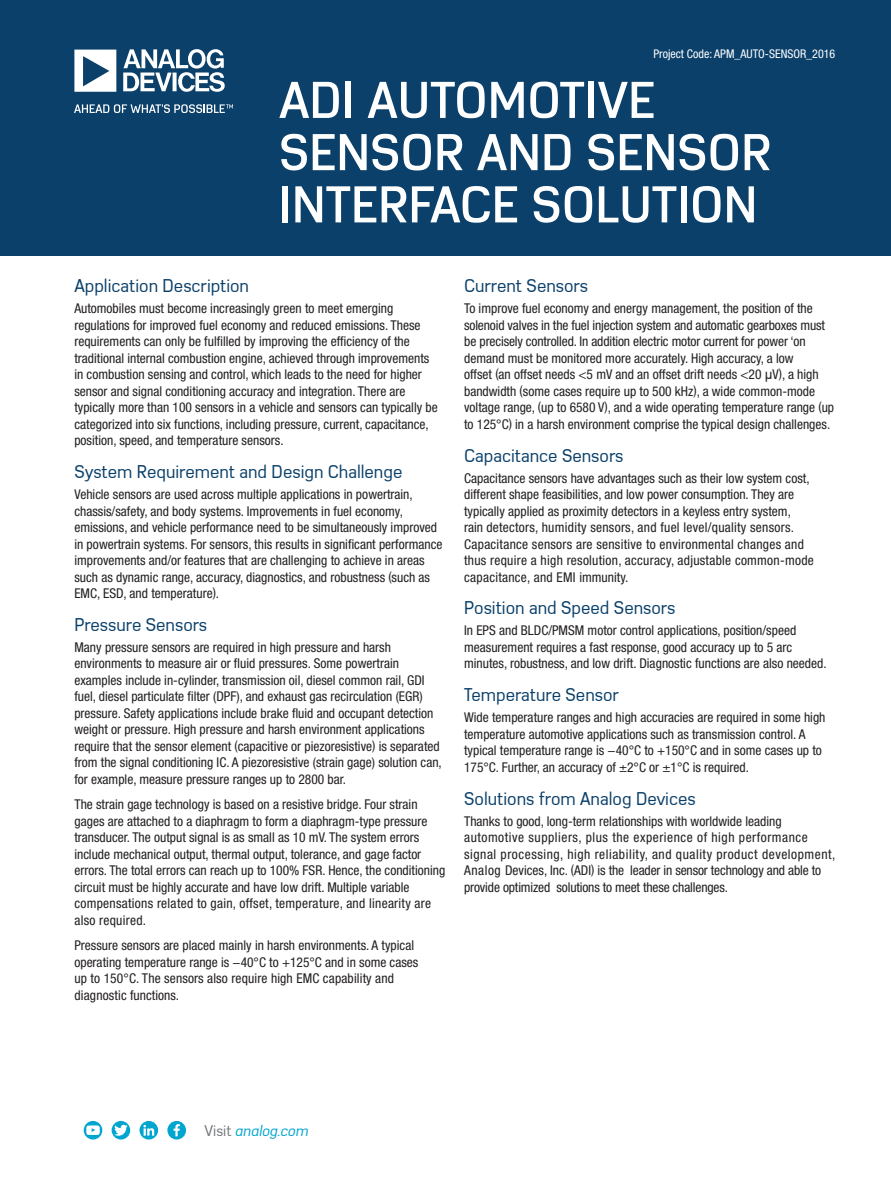
<style>
.page{position:relative;width:891px;height:1188px;background:#fff}
.page>*{position:absolute;margin:0;border:0;box-sizing:border-box;transform-origin:0 0}
.t1{font:500 50.7px/52.2px "Azbuka Std";letter-spacing:.005em;color:#fff}
.t2{font:18px "Azbuka Std";color:#0b406a}
.t3{font:italic 15px "Azbuka Std";color:#00a6cf}
.t4{font:condensed 13.5px/16.5px "Helvetica Neue LT Std";color:#231f20}
.t5{font:condensed 12px "Helvetica Neue LT Std";color:#fff}
.s1{font-family:"Arial";font-stretch:normal}
.s2{font-style:normal;color:#76787b}
</style>
<div class="page">
<svg style="left:167px;top:1121px;width:19px;height:19px"></svg>
<svg style="left:112px;top:1121px;width:18px;height:19px"></svg>
<svg style="left:84px;top:1121px;width:18px;height:19px"></svg>
<svg style="left:140px;top:1121px;width:18px;height:19px"></svg>
<div style="left:0;top:0;width:891px;height:255px;background:#0b406a"></div>
<svg style="left:74px;top:104px;width:159px;height:9px"></svg>
<svg style="left:74px;top:49px;width:151px;height:43px"></svg>
<p class="t5" style="left:653px;top:47px;width:183px">Project Code: APM_AUTO-SENSOR_2016</p>
<h1 class="t1" style="left:279px;top:74px;width:494px">ADI AUTOMOTIVE<br>SENSOR AND SENSOR<br>INTERFACE SOLUTION</h1>
<h2 class="t2" style="left:74px;top:275px;width:176px">Application Description</h2>
<p class="t4" style="left:74px;top:300px;width:365px">Automobiles must become increasingly green to meet emerging regulations for improved fuel economy and reduced emissions. These requirements can only be fulfilled by improving the efficiency of the traditional internal combustion engine, achieved through improvements in combustion sensing and control, which leads to the need for higher sensor and signal conditioning accuracy and integration. There are typically more than 100 sensors in a vehicle and sensors can typically be categorized into six functions, including pressure, current, capacitance, position, speed, and temperature sensors.</p>
<h2 class="t2" style="left:74px;top:461px;width:330px">System Requirement and Design Challenge</h2>
<p class="t4" style="left:74px;top:486px;width:370px">Vehicle sensors are used across multiple applications in powertrain, chassis/safety, and body systems. Improvements in fuel economy, emissions, and vehicle performance need to be simultaneously improved in powertrain systems. For sensors, this results in significant performance improvements and/or features that are challenging to achieve in areas such as dynamic range, accuracy, diagnostics, and robustness (such as EMC, ESD, and temperature).</p>
<h2 class="t2" style="left:74px;top:614px;width:134px">Pressure Sensors</h2>
<p class="t4" style="left:74px;top:639px;width:369px">Many pressure sensors are required in high pressure and harsh environments to measure air or fluid pressures. Some powertrain examples include in-cylinder, transmission oil, diesel common rail, GDI fuel, diesel particulate filter (DPF), and exhaust gas recirculation (EGR) pressure. Safety applications include brake fluid and occupant detection weight or pressure. High pressure and harsh environment applications require that the sensor element (capacitive or piezoresistive) is separated from the signal conditioning IC. A piezoresistive (strain gage) solution can, for example, measure pressure ranges up to 2800 bar.</p>
<p class="t4" style="left:74px;top:796px;width:372px">The strain gage technology is based on a resistive bridge. Four strain gages are attached to a diaphragm to form a diaphragm-type pressure transducer. The output signal is as small as 10 mV. The system errors include mechanical output, thermal output, tolerance, and gage factor errors. The total errors can reach up to 100% FSR. Hence, the conditioning circuit must be highly accurate and have low drift. Multiple variable compensations related to gain, offset, temperature, and linearity are also required.</p>
<p class="t4" style="left:74px;top:937px;width:345px">Pressure sensors are placed mainly in harsh environments. A typical operating temperature range is −40°C to +125°C and in some cases up to 150°C. The sensors also require high EMC capability and diagnostic functions.</p>
<h2 class="t2" style="left:464px;top:275px;width:125px">Current Sensors</h2>
<p class="t4" style="left:464px;top:300px;width:372px">To improve fuel economy and energy management, the position of the solenoid valves in the fuel injection system and automatic gearboxes must be precisely controlled. In addition electric motor current for power ‘on demand must be monitored more accurately. High accuracy, a low<br>offset (an offset needs &lt;5 mV and an offset drift needs &lt;20 <span class="s1">μ</span>V), a high bandwidth (some cases require up to 500 kHz), a wide common-mode voltage range, (up to 6580 V), and a wide operating temperature range (up to 125°C) in a harsh environment comprise the typical design challenges.</p>
<h2 class="t2" style="left:464px;top:445px;width:161px">Capacitance Sensors</h2>
<p class="t4" style="left:464px;top:469px;width:351px">Capacitance sensors have advantages such as their low system cost, different shape feasibilities, and low power consumption. They are typically applied as proximity detectors in a keyless entry system,<br>rain detectors, humidity sensors, and fuel level/quality sensors.<br>Capacitance sensors are sensitive to environmental changes and thus require a high resolution, accuracy, adjustable common-mode capacitance, and EMI immunity.</p>
<h2 class="t2" style="left:464px;top:598px;width:213px">Position and Speed Sensors</h2>
<p class="t4" style="left:464px;top:622px;width:364px">In EPS and BLDC/PMSM motor control applications, position/speed measurement requires a fast response, good accuracy up to 5 arc minutes, robustness, and low drift. Diagnostic functions are also needed.</p>
<h2 class="t2" style="left:464px;top:684px;width:156px">Temperature Sensor</h2>
<p class="t4" style="left:464px;top:709px;width:363px">Wide temperature ranges and high accuracies are required in some high temperature automotive applications such as transmission control. A typical temperature range is −40°C to +150°C and in some cases up to 175°C. Further, an accuracy of ±2°C or ±1°C is required.</p>
<h2 class="t2" style="left:464px;top:788px;width:233px">Solutions from Analog Devices</h2>
<p class="t4" style="left:464px;top:812px;width:373px">Thanks to good, long-term relationships with worldwide leading automotive suppliers, plus the experience of high performance signal processing, high reliability, and quality product development, Analog Devices, Inc. (ADI) is the leader in sensor technology and able to provide optimized solutions to meet these challenges.</p>
<p class="t3" style="left:205px;top:1122px;width:105px"><span class="s2">Visit</span> analog.com</p>
</div>
